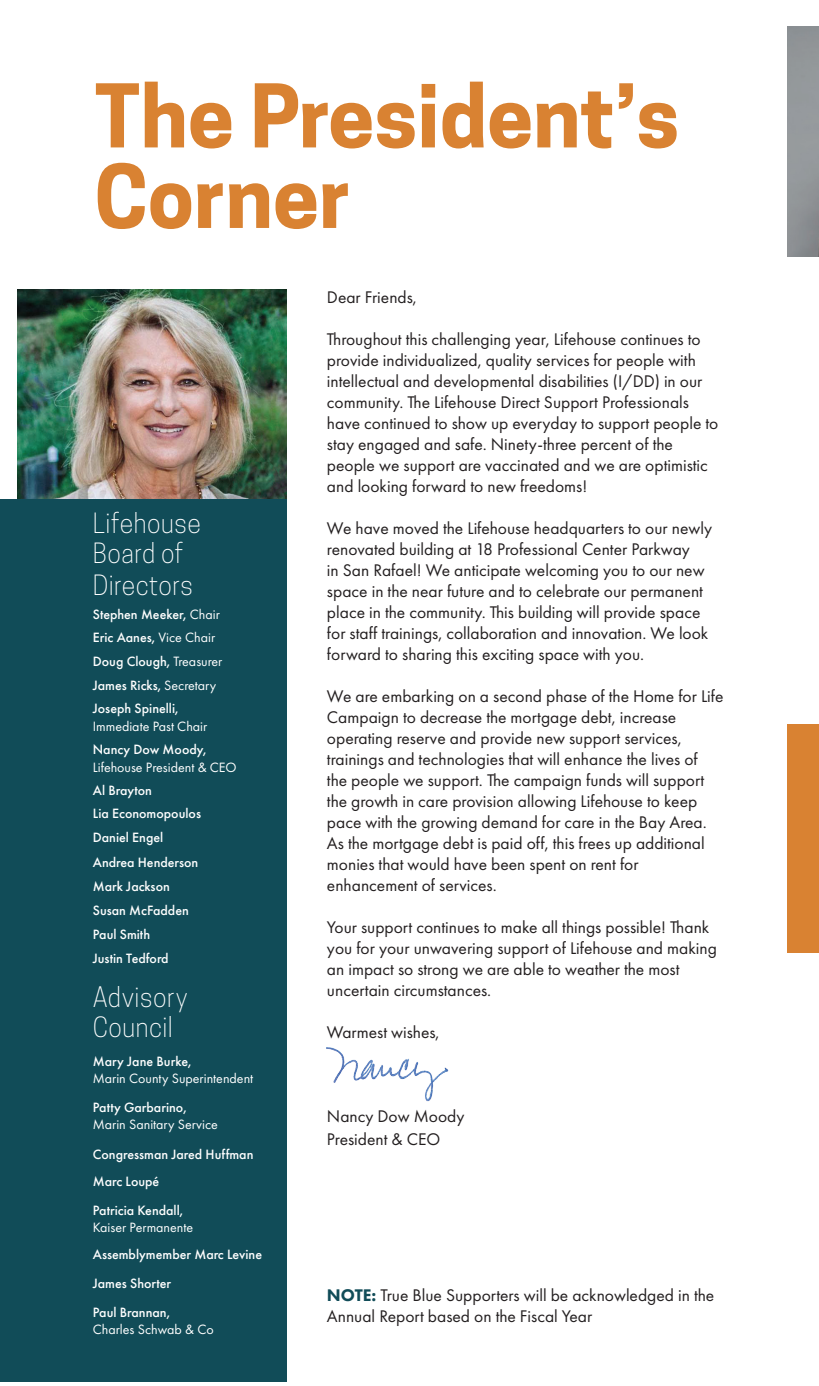
<style>
.page{position:relative;width:819px;height:1386px;background:#fff}
.page>*{position:absolute;margin:0;border:0;box-sizing:border-box;transform-origin:0 0}
.t1{font:700 82.25px/80.5px "Cooper Hewitt";color:#d98232}
.t2{font:300 26.25px/30.6px "Cooper Hewitt";letter-spacing:.02em;color:#fff;scale:.95 1}
.t3{font:17.5px/21px "Futura PT";color:#231f20}
.t4{font:500 14px/24px "Futura PT";color:#fff}
.t5{font:14px "Futura PT";color:#fff}
.s1{font-weight:400}
.s2{font-weight:800;color:#114c58}
</style>
<div class="page">
<div style="left:788px;top:725px;width:31px;height:228px;background:#d98232"></div>
<img style="left:18px;top:290px;width:268px;height:210px">
<div style="left:0;top:500px;width:286px;height:882px;background:#114c58"></div>
<img style="left:327px;top:1047px;width:122px;height:55px">
<h1 class="t1" style="left:94px;top:77px;width:586px">The President’s<br>Corner</h1>
<h2 class="t2" style="left:93px;top:508px;width:115px">Lifehouse<br>Board of<br>Directors</h2>
<p class="t4" style="left:93px;top:602px;width:131px">Stephen Meeker, <span class="s1">Chair<br></span>Eric Aanes, <span class="s1">Vice Chair<br></span>Doug Clough, <span class="s1">Treasurer<br></span>James Ricks, <span class="s1">Secretary<br></span>Joseph Spinelli,</p>
<p class="t5" style="left:93px;top:718px;width:116px">Immediate Past Chair</p>
<p class="t4" style="left:93px;top:738px;width:115px">Nancy Dow Moody,</p>
<p class="t5" style="left:93px;top:759px;width:145px">Lifehouse President &amp; CEO</p>
<p class="t4" style="left:93px;top:779px;width:110px">Al Brayton<br>Lia Economopoulos<br>Daniel Engel<br>Andrea Henderson<br>Mark Jackson<br>Susan McFadden<br>Paul Smith<br>Justin Tedford</p>
<h2 class="t2" style="left:93px;top:983px;width:101px;line-height:29.8px">Advisory<br>Council</h2>
<p class="t4" style="left:93px;top:1049px;width:100px">Mary Jane Burke,</p>
<p class="t5" style="left:93px;top:1070px;width:162px">Marin County Superintendent</p>
<p class="t4" style="left:93px;top:1096px;width:95px">Patty Garbarino,</p>
<p class="t5" style="left:93px;top:1116px;width:127px">Marin Sanitary Service</p>
<p class="t4" style="left:93px;top:1140px;width:162px;line-height:27.3px">Congressman Jared Huffman<br>Marc Loupé</p>
<p class="t4" style="left:93px;top:1199px;width:92px">Patricia Kendall,</p>
<p class="t5" style="left:93px;top:1219px;width:102px">Kaiser Permanente</p>
<p class="t4" style="left:93px;top:1239px;width:171px;line-height:29.4px">Assemblymember Marc Levine<br>James Shorter<br>Paul Brannan,</p>
<p class="t5" style="left:93px;top:1321px;width:123px">Charles Schwab &amp; Co</p>
<p class="t3" style="left:327px;top:287px;width:91px">Dear Friends,</p>
<p class="t3" style="left:327px;top:329px;width:393px">Throughout this challenging year, Lifehouse continues to provide individualized, quality services for people with intellectual and developmental disabilities (I/DD) in our community. The Lifehouse Direct Support Professionals have continued to show up everyday to support people to stay engaged and safe. Ninety-three percent of the people we support are vaccinated and we are optimistic and looking forward to new freedoms!</p>
<p class="t3" style="left:327px;top:518px;width:387px">We have moved the Lifehouse headquarters to our newly renovated building at 18 Professional Center Parkway<br>in San Rafael! We anticipate welcoming you to our new space in the near future and to celebrate our permanent place in the community. This building will provide space for staff trainings, collaboration and innovation. We look forward to sharing this exciting space with you.</p>
<p class="t3" style="left:327px;top:686px;width:398px">We are embarking on a second phase of the Home for Life Campaign to decrease the mortgage debt, increase operating reserve and provide new support services, trainings and technologies that will enhance the lives of<br>the people we support. The campaign funds will support the growth in care provision allowing Lifehouse to keep pace with the growing demand for care in the Bay Area.<br>As the mortgage debt is paid off, this frees up additional monies that would have been spent on rent for enhancement of services.</p>
<p class="t3" style="left:327px;top:917px;width:391px">Your support continues to make all things possible! Thank you for your unwavering support of Lifehouse and making an impact so strong we are able to weather the most uncertain circumstances.</p>
<p class="t3" style="left:327px;top:1022px;width:114px">Warmest wishes,</p>
<p class="t3" style="left:327px;top:1105px;width:139px;line-height:23.1px">Nancy Dow Moody<br>President &amp; CEO</p>
<p class="t3" style="left:327px;top:1285px;width:389px"><span class="s2">NOTE:</span> True Blue Supporters will be acknowledged in the<br>Annual Report based on the Fiscal Year</p>
</div>
